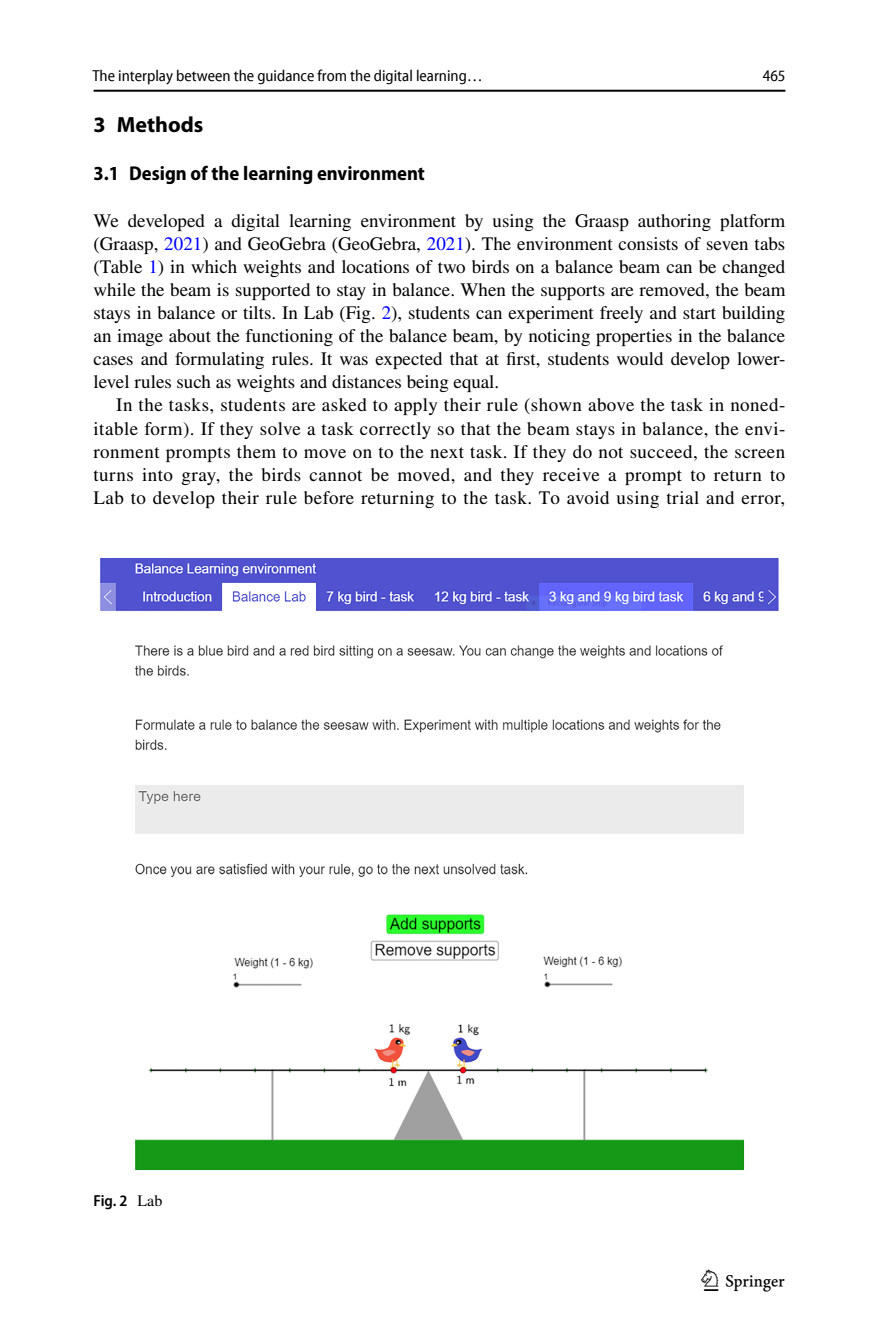
<style>
.page{position:relative;width:879px;height:1333px;background:#fff}
.page>*{position:absolute;margin:0;border:0;box-sizing:border-box;transform-origin:0 0}
.t1{font:30px "Springnew Regular 5";color:#000}
.t2{font:700 22px "Myriad Pro";color:#000}
.t3{font:700 semi-condensed 20px "Myriad Pro";color:#000}
.t4{font:19px/23px "STIX";color:#000;text-align:justify}
.t5{font:semi-condensed 16px "Myriad Pro Unic";color:#000}
.t6{font:600 semi-condensed 16px "Myriad Pro";color:#000}
.s1{color:#00f}
.s2{font-family:"STIX";font-weight:400;font-stretch:normal}
</style>
<div class="page">
<hr style="left:94px;top:90px;width:691px;height:2px;background:#000">
<img style="left:100px;top:558px;width:679px;height:612px">
<p class="t5" style="left:92px;top:69px;width:392px">The interplay between the guidance from the digital learning…</p>
<p class="t5" style="left:763px;top:69px;width:24px">465</p>
<p class="t2" style="left:94px;top:110px;width:111px">3 Methods</p>
<p class="t3" style="left:94px;top:162px;width:333px">3.1 Design of the learning environment</p>
<p class="t4" style="left:94px;top:211px;width:693px">We developed a digital learning environment by using the Graasp authoring platform (Graasp, <span class="s1">2021</span>) and GeoGebra (GeoGebra, <span class="s1">2021</span>). The environment consists of seven tabs (Table <span class="s1">1</span>) in which weights and locations of two birds on a balance beam can be changed while the beam is supported to stay in balance. When the supports are removed, the beam stays in balance or tilts. In Lab (Fig. <span class="s1">2</span>), students can experiment freely and start building an image about the functioning of the balance beam, by noticing properties in the balance cases and formulating rules. It was expected that at first, students would develop lower&shy;level rules such as weights and distances being equal.</p>
<p class="t4" style="left:94px;top:395px;width:693px;text-indent:23px">In the tasks, students are asked to apply their rule (shown above the task in noned&shy;itable form). If they solve a task correctly so that the beam stays in balance, the envi&shy;ronment prompts them to move on to the next task. If they do not succeed, the screen turns into gray, the birds cannot be moved, and they receive a prompt to return to Lab to develop their rule before returning to the task. To avoid using trial and error,</p>
<p class="t6" style="left:94px;top:1191px;width:70px">Fig. 2 <span class="s2">Lab</span></p>
<h1 class="t1" style="left:704px;top:1269px;width:83px">1 3</h1>
</div>
